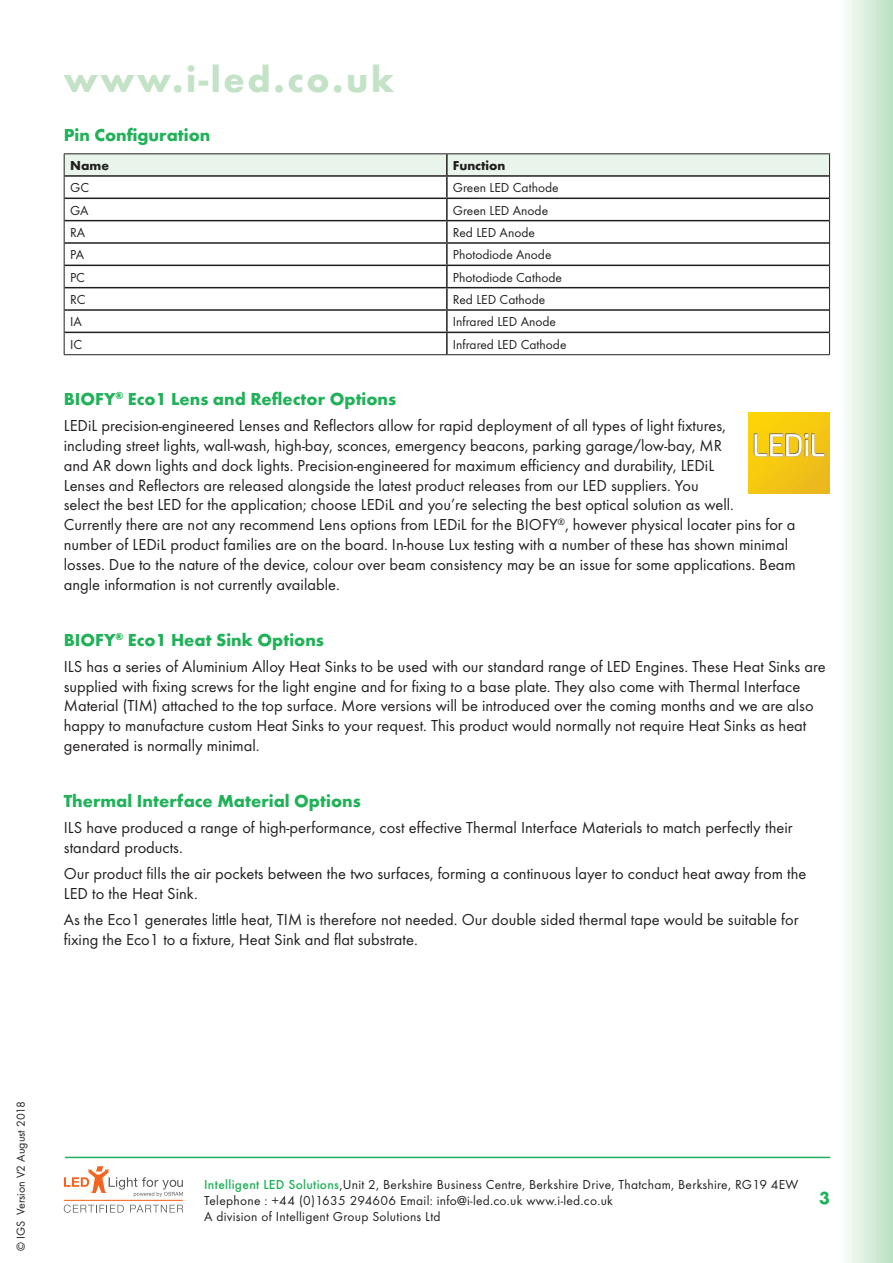
<style>
.page{position:relative;width:893px;height:1263px;background:#fff}
.page>*{position:absolute;margin:0;border:0;box-sizing:border-box;transform-origin:0 0}
.t1{font:700 37.5px "Futura T";letter-spacing:.07em;color:#c3e2c6}
.Bodytext{font:700 18px "Futura T";color:#21b259}
.Bodytext-2{font:16.5px/19.8px "Futura T";color:#231f20}
.Table_Text{font:13.5px/16.2px "Futura T";letter-spacing:.01em;color:#231f20}
.Table_Text-2{font:700 13.5px "Futura T";color:#231f20}
.t2{font:12px "Futura T";color:#231f20}
.s1{font-weight:500;color:#21b259}
</style>
<div class="page">
<hr style="left:65px;top:1157px;width:765px;height:1px;background:#21b259">
<svg style="left:64px;top:1166px;width:119px;height:31px"></svg>
<svg style="left:64px;top:1204px;width:60px;height:9px"></svg>
<svg style="left:130px;top:1205px;width:53px;height:7px"></svg>
<hr style="left:64px;top:1200px;width:119px;height:1px;background:#f36421">
<hr style="left:64px;top:153px;width:383px;height:1px;background:#231f20">
<hr style="left:447px;top:153px;width:383px;height:1px;background:#231f20">
<svg style="left:64px;top:154px;width:766px;height:200px"></svg>
<hr style="left:64px;top:354px;width:383px;height:1px;background:#231f20">
<hr style="left:447px;top:354px;width:383px;height:1px;background:#231f20">
<hr style="left:446px;top:154px;width:2px;height:21px;background:#231f20">
<hr style="left:65px;top:175px;width:382px;height:2px;background:#231f20">
<hr style="left:447px;top:175px;width:382px;height:2px;background:#231f20">
<hr style="left:446px;top:177px;width:2px;height:21px;background:#231f20">
<hr style="left:65px;top:198px;width:382px;height:1px;background:#231f20">
<hr style="left:447px;top:198px;width:382px;height:1px;background:#231f20">
<hr style="left:446px;top:199px;width:2px;height:21px;background:#231f20">
<hr style="left:65px;top:220px;width:382px;height:1px;background:#231f20">
<hr style="left:447px;top:220px;width:382px;height:1px;background:#231f20">
<hr style="left:446px;top:221px;width:2px;height:21px;background:#231f20">
<hr style="left:65px;top:242px;width:382px;height:2px;background:#231f20">
<hr style="left:447px;top:242px;width:382px;height:2px;background:#231f20">
<hr style="left:446px;top:244px;width:2px;height:21px;background:#231f20">
<hr style="left:65px;top:265px;width:382px;height:1px;background:#231f20">
<hr style="left:447px;top:265px;width:382px;height:1px;background:#231f20">
<hr style="left:446px;top:266px;width:2px;height:21px;background:#231f20">
<hr style="left:65px;top:287px;width:382px;height:1px;background:#231f20">
<hr style="left:447px;top:287px;width:382px;height:1px;background:#231f20">
<hr style="left:446px;top:288px;width:2px;height:21px;background:#231f20">
<hr style="left:65px;top:309px;width:382px;height:2px;background:#231f20">
<hr style="left:447px;top:309px;width:382px;height:2px;background:#231f20">
<hr style="left:446px;top:311px;width:2px;height:21px;background:#231f20">
<hr style="left:65px;top:332px;width:382px;height:1px;background:#231f20">
<hr style="left:447px;top:332px;width:382px;height:1px;background:#231f20">
<hr style="left:446px;top:333px;width:2px;height:21px;background:#231f20">
<img style="left:748px;top:412px;width:81px;height:81px">
<div style="left:840px;top:0;width:53px;height:1263px;background:linear-gradient(to right,#fdfdfc,#b9e0c1)"></div>
<h1 class="t1" style="left:64px;top:57px;width:332px">www.i-led.co.uk</h1>
<p class="Bodytext" style="left:64px;top:124px;width:148px">Pin Configuration</p>
<p class="Table_Text-2" style="left:70px;top:157px;width:40px">Name</p>
<p class="Table_Text-2" style="left:453px;top:157px;width:54px">Function</p>
<p class="Table_Text" style="left:70px;top:180px;width:20px">GC</p>
<p class="Table_Text" style="left:453px;top:180px;width:107px">Green LED Cathode</p>
<p class="Table_Text" style="left:70px;top:202px;width:20px">GA</p>
<p class="Table_Text" style="left:453px;top:202px;width:97px">Green LED Anode</p>
<p class="Table_Text" style="left:70px;top:224px;width:17px">RA</p>
<p class="Table_Text" style="left:453px;top:224px;width:84px">Red LED Anode</p>
<p class="Table_Text" style="left:70px;top:247px;width:15px">PA</p>
<p class="Table_Text" style="left:453px;top:247px;width:100px">Photodiode Anode</p>
<p class="Table_Text" style="left:70px;top:269px;width:16px">PC</p>
<p class="Table_Text" style="left:453px;top:269px;width:111px">Photodiode Cathode</p>
<p class="Table_Text" style="left:70px;top:291px;width:17px">RC</p>
<p class="Table_Text" style="left:453px;top:291px;width:94px">Red LED Cathode</p>
<p class="Table_Text" style="left:70px;top:314px;width:13px">IA</p>
<p class="Table_Text" style="left:453px;top:314px;width:105px">Infrared LED Anode</p>
<p class="Table_Text" style="left:70px;top:336px;width:14px">IC</p>
<p class="Table_Text" style="left:453px;top:336px;width:115px">Infrared LED Cathode</p>
<p class="Bodytext" style="left:64px;top:388px;width:334px">BIOFY<sup>®</sup> Eco1 Lens and Reflector Options</p>
<p class="Bodytext-2" style="left:64px;top:416px;width:733px">LEDiL precision-engineered Lenses and Reflectors allow for rapid deployment of all types of light fixtures,<br>including street lights, wall-wash, high-bay, sconces, emergency beacons, parking garage/low-bay, MR<br>and AR down lights and dock lights. Precision-engineered for maximum efficiency and durability, LEDiL<br>Lenses and Reflectors are released alongside the latest product releases from our LED suppliers. You<br>select the best LED for the application; choose LEDiL and you’re selecting the best optical solution as well.<br>Currently there are not any recommend Lens options from LEDiL for the BIOFY<sup>®</sup>, however physical locater pins for a number of LEDiL product families are on the board. In-house Lux testing with a number of these has shown minimal losses. Due to the nature of the device, colour over beam consistency may be an issue for some applications. Beam angle information is not currently available.</p>
<p class="Bodytext" style="left:64px;top:629px;width:262px">BIOFY<sup>®</sup> Eco1 Heat Sink Options</p>
<p class="Bodytext-2" style="left:64px;top:656px;width:763px">ILS has a series of Aluminium Alloy Heat Sinks to be used with our standard range of LED Engines. These Heat Sinks are supplied with fixing screws for the light engine and for fixing to a base plate. They also come with Thermal Interface Material (TIM) attached to the top surface. More versions will be introduced over the coming months and we are also happy to manufacture custom Heat Sinks to your request. This product would normally not require Heat Sinks as heat generated is normally minimal.</p>
<p class="Bodytext" style="left:64px;top:790px;width:299px">Thermal Interface Material Options</p>
<p class="Bodytext-2" style="left:64px;top:818px;width:730px">ILS have produced a range of high-performance, cost effective Thermal Interface Materials to match perfectly their standard products.</p>
<p class="Bodytext-2" style="left:64px;top:863px;width:744px">Our product fills the air pockets between the two surfaces, forming a continuous layer to conduct heat away from the<br>LED to the Heat Sink.</p>
<p class="Bodytext-2" style="left:64px;top:909px;width:736px">As the Eco1 generates little heat, TIM is therefore not needed. Our double sided thermal tape would be suitable for fixing the Eco1 to a fixture, Heat Sink and flat substrate.</p>
<p class="t2" style="left:14px;top:1251px;width:151px;rotate:-90deg">© IGS Version V2 August 2018</p>
<p class="Table_Text" style="left:204px;top:1176px;width:596px"><span class="s1">Intelligent LED Solutions</span>,Unit 2, Berkshire Business Centre, Berkshire Drive, Thatcham, Berkshire, RG19 4EW<br>Telephone : +44 (0)1635 294606 Email: info@i-led.co.uk www.i-led.co.uk<br>A division of Intelligent Group Solutions Ltd</p>
<p class="Bodytext" style="left:819px;top:1187px;width:12px">3</p>
</div>
